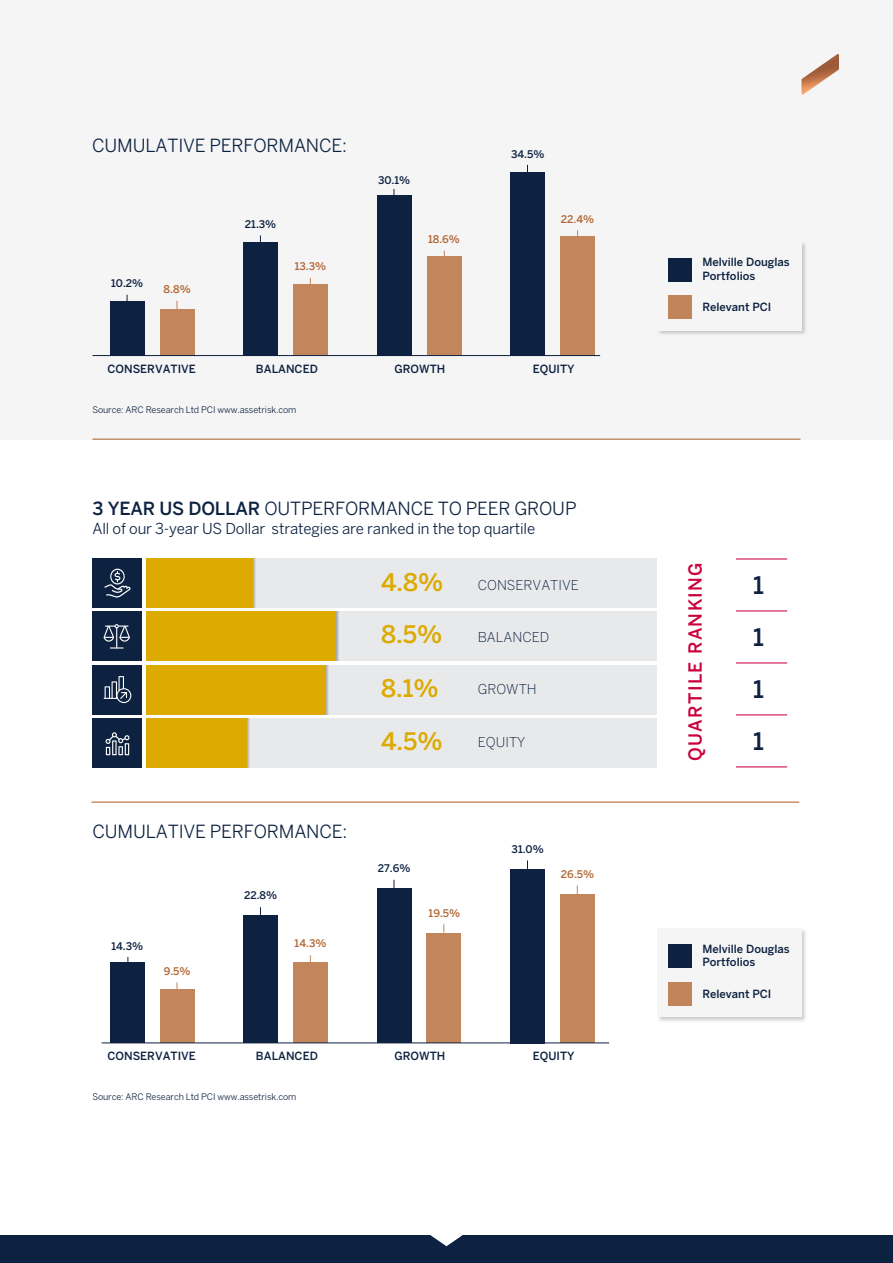
<style>
.page{position:relative;width:893px;height:1263px;background:#fff}
.page>*{position:absolute;margin:0;border:0;box-sizing:border-box;transform-origin:0 0}
.t1{font:500 24px "Benton Sans";color:#dcaa00}
.t2{font:500 24px "Benton Sans";color:#0d2240}
.t3{font:18px "Benton Sans";letter-spacing:-.01em;color:#0d2240}
.t4{font:500 18px "Benton Sans";letter-spacing:.075em;color:#cb003d}
.t5{font:15px "Benton Sans";letter-spacing:-.01em;color:#0d2240}
.t6{font:300 13.5px "Benton Sans";color:#0d2240}
.t7{font:500 11.25px/13.5px "Benton Sans";color:#0d2240}
.t8{font:500 10.5px "Benton Sans";color:#0d2240}
.t9{font:500 10.5px "Benton Sans";color:#b16532}
.t10{font:9px "Benton Sans";letter-spacing:-.01em;color:#0d2240}
.s1{font-weight:500}
</style>
<div class="page">
<div style="left:426px;top:934px;width:35px;height:109px;background:#c2855c"></div>
<div style="left:377px;top:888px;width:35px;height:155px;background:#0d2140"></div>
<div style="left:293px;top:963px;width:35px;height:80px;background:#c2855c"></div>
<div style="left:243px;top:915px;width:35px;height:128px;background:#0d2140"></div>
<div style="left:160px;top:990px;width:35px;height:53px;background:#c2855c"></div>
<div style="left:560px;top:894px;width:35px;height:149px;background:#c2855c"></div>
<div style="left:111px;top:963px;width:34px;height:80px;background:#0d2140"></div>
<div style="left:510px;top:869px;width:35px;height:174px;background:#0d2140"></div>
<div style="left:0;top:0;width:893px;height:440px;background:#f5f5f6"></div>
<div style="left:0;top:1235px;width:893px;height:28px;background:#0d2240"></div>
<img style="left:801px;top:54px;width:38px;height:41px">
<hr style="left:93px;top:439px;width:707px;height:1px;background:#b16532">
<div style="left:656px;top:241px;width:151px;height:95px;background:#000;opacity:.2"></div>
<div style="left:657px;top:242px;width:144px;height:88px;background:#f5f5f6"></div>
<div style="left:668px;top:258px;width:24px;height:23px;background:#0d2240"></div>
<div style="left:668px;top:295px;width:24px;height:24px;background:#c1845b"></div>
<hr style="left:91px;top:802px;width:708px;height:1px;background:#b16532">
<div style="left:656px;top:927px;width:151px;height:96px;background:#000;opacity:.2"></div>
<div style="left:657px;top:928px;width:144px;height:89px;background:#f5f5f6"></div>
<div style="left:668px;top:944px;width:24px;height:24px;background:#0d2240"></div>
<div style="left:668px;top:982px;width:24px;height:24px;background:#c1845b"></div>
<div style="left:146px;top:558px;width:510px;height:50px;background:#e8e9ea"></div>
<div style="left:146px;top:612px;width:510px;height:49px;background:#e8e9ea"></div>
<div style="left:146px;top:665px;width:510px;height:49px;background:#e8e9ea"></div>
<div style="left:210px;top:718px;width:446px;height:49px;background:#e8e9ea"></div>
<div style="left:217px;top:558px;width:38px;height:50px;background:linear-gradient(to bottom,#afb0b1,#afb0b1)"></div>
<div style="left:301px;top:612px;width:38px;height:49px;background:#b2b3b4"></div>
<div style="left:290px;top:665px;width:38px;height:49px;background:linear-gradient(to bottom,#b2b3b3,#b2b3b3)"></div>
<div style="left:211px;top:718px;width:38px;height:49px;background:linear-gradient(to bottom,#afb0b1,#afb0b1)"></div>
<div style="left:146px;top:558px;width:106px;height:50px;background:#dcaa00"></div>
<div style="left:146px;top:612px;width:190px;height:49px;background:#dcaa00"></div>
<div style="left:146px;top:665px;width:179px;height:49px;background:#dcaa00"></div>
<div style="left:146px;top:718px;width:100px;height:49px;background:#dcaa00"></div>
<div style="left:92px;top:558px;width:50px;height:50px;background:#0d2240"></div>
<div style="left:92px;top:612px;width:50px;height:49px;background:#0d2240"></div>
<div style="left:92px;top:665px;width:50px;height:49px;background:#0d2240"></div>
<div style="left:92px;top:718px;width:50px;height:49px;background:#0d2240"></div>
<svg style="left:104px;top:624px;width:26px;height:24px"></svg>
<svg style="left:104px;top:676px;width:27px;height:27px"></svg>
<svg style="left:106px;top:732px;width:23px;height:23px"></svg>
<hr style="left:736px;top:610px;width:51px;height:1px;background:#cb003d">
<hr style="left:736px;top:558px;width:51px;height:1px;background:#cb003d">
<hr style="left:736px;top:662px;width:51px;height:1px;background:#cb003d">
<hr style="left:736px;top:714px;width:51px;height:1px;background:#cb003d">
<hr style="left:736px;top:766px;width:51px;height:1px;background:#cb003d">
<svg style="left:104px;top:569px;width:27px;height:28px"></svg>
<svg style="left:431px;top:1235px;width:31px;height:11px"></svg>
<div style="left:560px;top:237px;width:35px;height:119px;background:#c2855c"></div>
<div style="left:510px;top:172px;width:35px;height:183px;background:#0d2140"></div>
<div style="left:427px;top:256px;width:34px;height:99px;background:#c2855c"></div>
<div style="left:377px;top:195px;width:34px;height:160px;background:#0d2140"></div>
<div style="left:293px;top:285px;width:35px;height:70px;background:#c2855c"></div>
<div style="left:243px;top:242px;width:35px;height:114px;background:#0d2140"></div>
<div style="left:160px;top:309px;width:35px;height:47px;background:#c2855c"></div>
<div style="left:110px;top:301px;width:35px;height:55px;background:#0d2140"></div>
<hr style="left:93px;top:355px;width:507px;height:1px;background:#0d2140">
<hr style="left:102px;top:1043px;width:507px;height:1px;background:#0d2140">
<h2 class="t3" style="left:92px;top:134px;width:256px">CUMULATIVE PERFORMANCE:</h2>
<p class="t8" style="left:111px;top:277px;width:34px">10.2%</p>
<p class="t9" style="left:164px;top:283px;width:29px">8.8%</p>
<p class="t8" style="left:245px;top:218px;width:33px">21.3%</p>
<p class="t9" style="left:295px;top:260px;width:33px">13.3%</p>
<p class="t8" style="left:378px;top:174px;width:34px">30.1%</p>
<p class="t9" style="left:428px;top:233px;width:33px">18.6%</p>
<p class="t8" style="left:511px;top:148px;width:35px">34.5%</p>
<p class="t9" style="left:561px;top:213px;width:35px">22.4%</p>
<p class="t7" style="left:107px;top:362px;width:90px">CONSERVATIVE</p>
<p class="t7" style="left:256px;top:362px;width:63px">BALANCED</p>
<p class="t7" style="left:394px;top:362px;width:52px">GROWTH</p>
<p class="t7" style="left:533px;top:362px;width:43px">EQUITY</p>
<p class="t10" style="left:92px;top:404px;width:206px">Source: ARC Research Ltd PCI www.assetrisk.com</p>
<h2 class="t3" style="left:93px;top:497px;width:485px"><span class="s1">3 YEAR US DOLLAR</span> OUTPERFORMANCE TO PEER GROUP</h2>
<h3 class="t5" style="left:93px;top:520px;width:444px">All of our 3-year US Dollar strategies are ranked in the top quartile</h3>
<p class="t7" style="left:702px;top:255px;width:89px">Melville Douglas<br>Portfolios</p>
<p class="t7" style="left:702px;top:300px;width:70px">Relevant PCI</p>
<h2 class="t3" style="left:93px;top:821px;width:256px">CUMULATIVE PERFORMANCE:</h2>
<p class="t8" style="left:111px;top:939px;width:33px">14.3%</p>
<p class="t9" style="left:164px;top:965px;width:28px">9.5%</p>
<p class="t8" style="left:244px;top:888px;width:35px">22.8%</p>
<p class="t9" style="left:295px;top:937px;width:33px">14.3%</p>
<h2 class="t4" style="left:684px;top:761px;width:201px;rotate:-90deg">QUARTILE RANKING</h2>
<h1 class="t1" style="left:381px;top:568px;width:64px">4.8%</h1>
<p class="t6" style="left:478px;top:577px;width:103px">CONSERVATIVE</p>
<h1 class="t2" style="left:753px;top:571px;width:12px">1</h1>
<h1 class="t1" style="left:381px;top:620px;width:63px">8.5%</h1>
<p class="t6" style="left:478px;top:629px;width:73px">BALANCED</p>
<h1 class="t2" style="left:753px;top:623px;width:12px">1</h1>
<h1 class="t1" style="left:381px;top:674px;width:59px">8.1%</h1>
<p class="t6" style="left:478px;top:681px;width:60px">GROWTH</p>
<h1 class="t2" style="left:753px;top:675px;width:12px">1</h1>
<h1 class="t1" style="left:381px;top:727px;width:63px">4.5%</h1>
<p class="t6" style="left:478px;top:734px;width:49px">EQUITY</p>
<h1 class="t2" style="left:753px;top:727px;width:12px">1</h1>
<p class="t8" style="left:378px;top:862px;width:34px">27.6%</p>
<p class="t9" style="left:429px;top:907px;width:33px">19.5%</p>
<p class="t8" style="left:512px;top:843px;width:34px">31.0%</p>
<p class="t9" style="left:561px;top:867px;width:35px">26.5%</p>
<p class="t7" style="left:702px;top:942px;width:89px">Melville Douglas<br>Portfolios</p>
<p class="t7" style="left:702px;top:986px;width:70px">Relevant PCI</p>
<p class="t7" style="left:107px;top:1049px;width:90px">CONSERVATIVE</p>
<p class="t7" style="left:256px;top:1049px;width:63px">BALANCED</p>
<p class="t7" style="left:394px;top:1049px;width:52px">GROWTH</p>
<p class="t7" style="left:533px;top:1049px;width:43px">EQUITY</p>
<p class="t10" style="left:92px;top:1091px;width:206px">Source: ARC Research Ltd PCI www.assetrisk.com</p>
</div>
